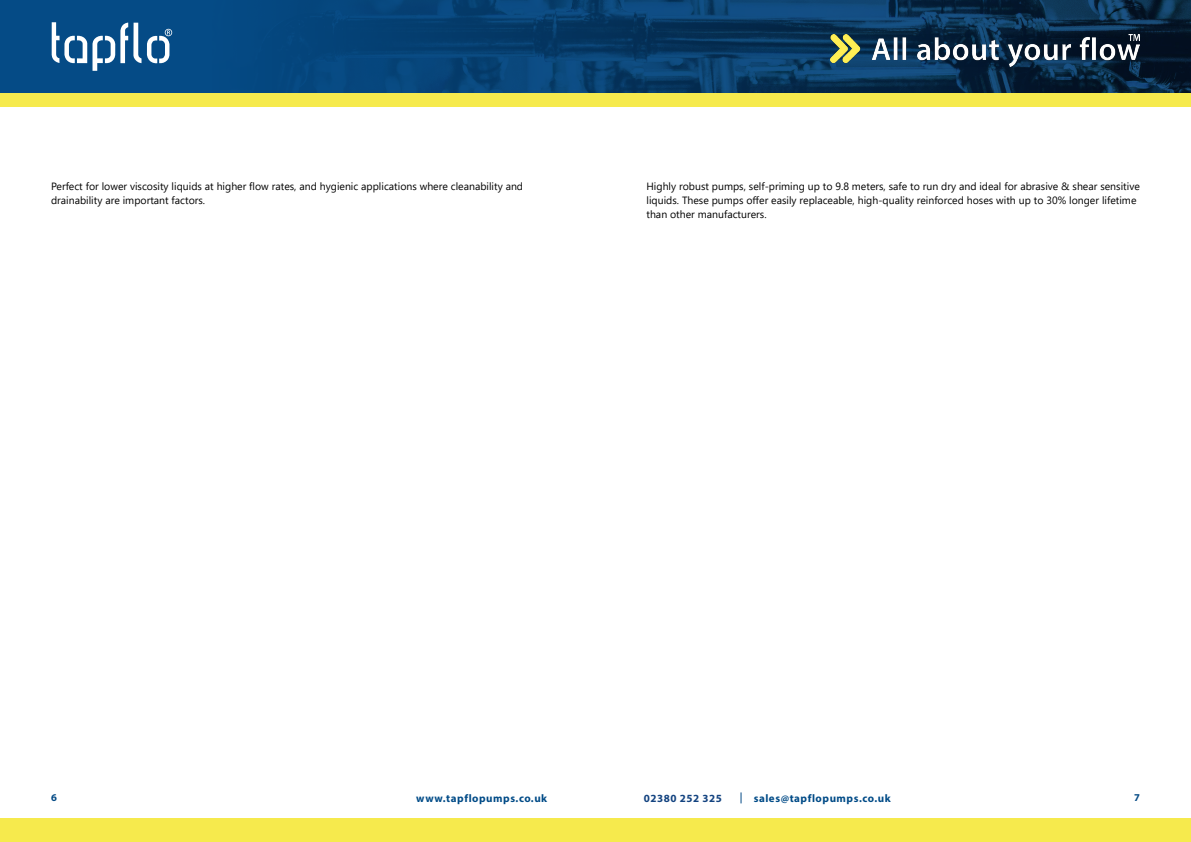
<style>
.page{position:relative;width:1191px;height:842px;background:#fff}
.page>*{position:absolute;margin:0;border:0;box-sizing:border-box;transform-origin:0 0}
.t1{font:700 11px "Myriad Pro";letter-spacing:.05em;color:#004b87}
.t2{font:700 11px "Myriad Pro";letter-spacing:.05em;color:#134380}
.t3{font:10.5px/14px "Segoe UI";color:#000}
.t4{font:700 10.5px "Myriad Pro";color:#054b86}
</style>
<div class="page">
<svg style="left:1144px;top:0;width:47px;height:93px;background:#071c31"></svg>
<svg style="left:0;top:0;width:1144px;height:93px;background:#083f6e"></svg>
<div style="left:0;top:93px;width:1191px;height:14px;background:#f6ea4d"></div>
<div style="left:0;top:818px;width:1191px;height:24px;background:#f6ea4d"></div>
<img style="left:830px;top:34px;width:310px;height:33px">
<svg style="left:51px;top:22px;width:121px;height:49px"></svg>
<p class="t3" style="left:51px;top:178px;width:473px">Perfect for lower viscosity liquids at higher flow rates, and hygienic applications where cleanability and drainability are important factors.</p>
<p class="t3" style="left:646px;top:178px;width:495px">Highly robust pumps, self-priming up to 9.8 meters, safe to run dry and ideal for abrasive &amp; shear sensitive liquids. These pumps offer easily replaceable, high-quality reinforced hoses with up to 30% longer lifetime than other manufacturers.</p>
<p class="t4" style="left:51px;top:790px;width:7px">6</p>
<p class="t1" style="left:416px;top:791px;width:132px">www.tapflopumps.co.uk</p>
<p class="t2" style="left:643px;top:791px;width:80px">02380 252 325</p>
<p class="t1" style="left:753px;top:791px;width:138px">sales@tapflopumps.co.uk</p>
<p class="t4" style="left:1134px;top:790px;width:7px">7</p>
</div>
